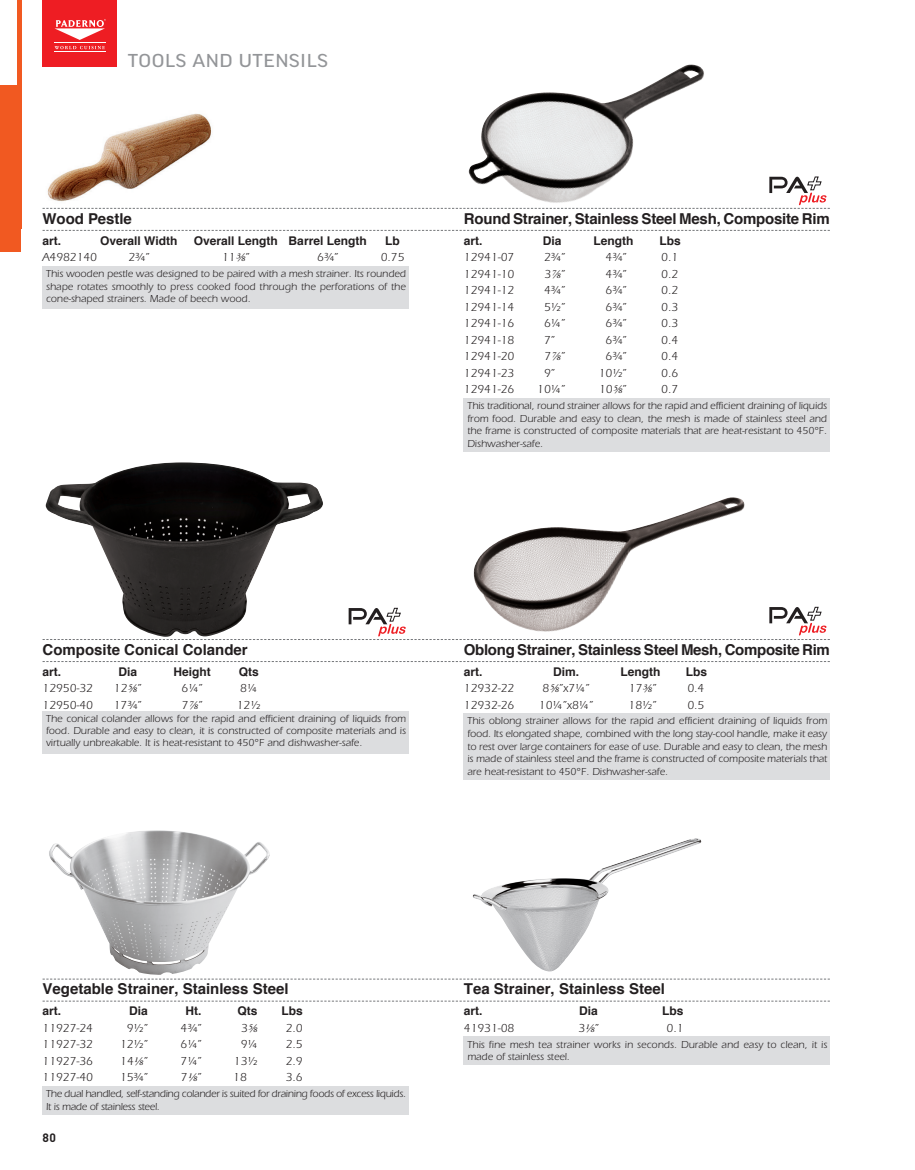
<style>
.page{position:relative;width:915px;height:1170px;background:#fff}
.page>*{position:absolute;margin:0;border:0;box-sizing:border-box;transform-origin:0 0}
.t1{font:expanded 18px "Good";letter-spacing:.03em;color:#939598}
.t2{font:700 15px "Helvetica";letter-spacing:-.005em;color:#231f20}
.t3{font:12px "Itc Eras";color:#231f20}
.t4{font:700 12px "Helvetica";color:#231f20}
.t5{font:700 12px "DIN";color:#231f20}
.t6{font:10.5px/12.6px "Itc Eras";color:#231f20;text-align:justify}
.t7{font:10.5px/12.6px "Itc Eras";letter-spacing:-.02em;color:#231f20}
.s1{font-family:"Adobe Garamond Pro";font-style:italic}
</style>
<div class="page">
<div style="left:43px;top:0;width:74px;height:67px;background:#ee1d23"></div>
<svg style="left:55px;top:19px;width:51px;height:21px"></svg>
<hr style="left:54px;top:43px;width:52px;height:1px;background:#fff">
<hr style="left:54px;top:52px;width:52px;height:1px;background:#fff">
<svg style="left:54px;top:46px;width:51px;height:3px"></svg>
<hr style="left:17px;top:0;width:4px;height:228px;background:#f15921">
<div style="left:0;top:85px;width:21px;height:167px;background:#f15921"></div>
<div style="left:43px;top:1085px;width:365px;height:29px;background:#dcdddf"></div>
<div style="left:463px;top:1036px;width:366px;height:28px;background:#dcdddf"></div>
<svg style="left:43px;top:1000px;width:786px;height:1px"></svg>
<svg style="left:43px;top:978px;width:786px;height:1px"></svg>
<img style="left:472px;top:838px;width:229px;height:133px">
<img style="left:49px;top:830px;width:221px;height:144px">
<div style="left:43px;top:711px;width:365px;height:42px;background:#dcdddf"></div>
<div style="left:463px;top:713px;width:366px;height:66px;background:#dcdddf"></div>
<svg style="left:43px;top:661px;width:786px;height:1px"></svg>
<img style="left:473px;top:497px;width:257px;height:110px">
<img style="left:46px;top:462px;width:277px;height:145px">
<svg style="left:43px;top:607px;width:786px;height:33px"></svg>
<div style="left:43px;top:266px;width:365px;height:43px;background:#dcdddf"></div>
<svg style="left:43px;top:230px;width:786px;height:1px"></svg>
<img style="left:468px;top:65px;width:236px;height:112px">
<svg style="left:43px;top:177px;width:786px;height:32px"></svg>
<img style="left:43px;top:113px;width:177px;height:93px">
<div style="left:463px;top:398px;width:366px;height:53px;background:#dcdddf"></div>
<h1 class="t1" style="left:128px;top:51px;width:201px">TOOLS AND UTENSILS</h1>
<h2 class="t2" style="left:43px;top:206px;width:91px">Wood Pestle</h2>
<p class="t4" style="left:43px;top:231px;width:20px">art.</p>
<p class="t4" style="left:100px;top:231px;width:79px">Overall Width</p>
<p class="t4" style="left:194px;top:231px;width:174px">Overall Length Barrel Length</p>
<p class="t4" style="left:385px;top:231px;width:16px">Lb</p>
<p class="t3" style="left:43px;top:250px;width:56px">A4982140</p>
<p class="t3" style="left:128px;top:250px;width:22px">2¾”</p>
<p class="t3" style="left:222px;top:250px;width:29px">11<span class="s1">⅜</span>”</p>
<p class="t3" style="left:317px;top:250px;width:22px">6¾”</p>
<p class="t3" style="left:380px;top:250px;width:25px">0.75</p>
<p class="t6" style="left:46px;top:267px;width:361px">This wooden pestle was designed to be paired with a mesh strainer. Its rounded shape rotates smoothly to press cooked food through the perforations of the cone-shaped strainers. Made of beech wood.</p>
<h2 class="t2" style="left:463px;top:206px;width:367px">Round Strainer, Stainless Steel Mesh, Composite Rim</h2>
<p class="t4" style="left:463px;top:231px;width:20px">art.</p>
<p class="t4" style="left:542px;top:231px;width:20px">Dia</p>
<p class="t4" style="left:593px;top:231px;width:41px">Length</p>
<p class="t4" style="left:659px;top:231px;width:23px">Lbs</p>
<p class="t3" style="left:463px;top:250px;width:52px">12941-07</p>
<p class="t3" style="left:544px;top:250px;width:22px">2¾”</p>
<p class="t3" style="left:605px;top:250px;width:22px">4¾”</p>
<p class="t3" style="left:661px;top:250px;width:18px">0.1</p>
<p class="t3" style="left:463px;top:267px;width:52px">12941-10</p>
<p class="t3" style="left:544px;top:267px;width:22px">3<span class="s1">⅞</span>”</p>
<p class="t3" style="left:605px;top:267px;width:22px">4¾”</p>
<p class="t3" style="left:661px;top:267px;width:18px">0.2</p>
<p class="t3" style="left:463px;top:283px;width:52px">12941-12</p>
<p class="t3" style="left:544px;top:283px;width:22px">4¾”</p>
<p class="t3" style="left:605px;top:283px;width:22px">6¾”</p>
<p class="t3" style="left:661px;top:283px;width:18px">0.2</p>
<p class="t3" style="left:463px;top:300px;width:52px">12941-14</p>
<p class="t3" style="left:544px;top:300px;width:22px">5½”</p>
<p class="t3" style="left:605px;top:300px;width:22px">6¾”</p>
<p class="t3" style="left:661px;top:300px;width:18px">0.3</p>
<p class="t3" style="left:463px;top:316px;width:52px">12941-16</p>
<p class="t3" style="left:544px;top:316px;width:22px">6¼”</p>
<p class="t3" style="left:605px;top:316px;width:22px">6¾”</p>
<p class="t3" style="left:661px;top:316px;width:18px">0.3</p>
<p class="t3" style="left:463px;top:333px;width:52px">12941-18</p>
<p class="t3" style="left:544px;top:333px;width:12px">7”</p>
<p class="t3" style="left:605px;top:333px;width:22px">6¾”</p>
<p class="t3" style="left:661px;top:333px;width:18px">0.4</p>
<p class="t3" style="left:463px;top:349px;width:52px">12941-20</p>
<p class="t3" style="left:544px;top:349px;width:22px">7<span class="s1">⅞</span>”</p>
<p class="t3" style="left:605px;top:349px;width:22px">6¾”</p>
<p class="t3" style="left:661px;top:349px;width:18px">0.4</p>
<p class="t3" style="left:463px;top:366px;width:52px">12941-23</p>
<p class="t3" style="left:544px;top:366px;width:12px">9”</p>
<p class="t3" style="left:598px;top:366px;width:29px">10½”</p>
<p class="t3" style="left:661px;top:366px;width:18px">0.6</p>
<p class="t3" style="left:463px;top:382px;width:52px">12941-26</p>
<p class="t3" style="left:537px;top:382px;width:29px">10¼”</p>
<p class="t3" style="left:599px;top:382px;width:29px">10<span class="s1">⅝</span>”</p>
<p class="t3" style="left:661px;top:382px;width:18px">0.7</p>
<p class="t6" style="left:467px;top:399px;width:361px">This traditional, round strainer allows for the rapid and efficient draining of liquids from food. Durable and easy to clean, the mesh is made of stainless steel and the frame is constructed of composite materials that are heat-resistant to 450°F.<br>Dishwasher-safe.</p>
<h2 class="t2" style="left:43px;top:637px;width:207px">Composite Conical Colander</h2>
<p class="t4" style="left:43px;top:662px;width:20px">art.</p>
<p class="t4" style="left:118px;top:662px;width:20px">Dia</p>
<p class="t4" style="left:173px;top:662px;width:39px">Height</p>
<p class="t4" style="left:239px;top:662px;width:22px">Qts</p>
<p class="t3" style="left:43px;top:681px;width:52px">12950-32</p>
<p class="t3" style="left:114px;top:681px;width:29px">12<span class="s1">⅝</span>”</p>
<p class="t3" style="left:181px;top:681px;width:22px">6¼”</p>
<p class="t3" style="left:240px;top:681px;width:18px">8¼</p>
<p class="t3" style="left:43px;top:698px;width:52px">12950-40</p>
<p class="t3" style="left:114px;top:698px;width:29px">17¾”</p>
<p class="t3" style="left:182px;top:698px;width:22px">7<span class="s1">⅞</span>”</p>
<p class="t3" style="left:237px;top:698px;width:25px">12½</p>
<h2 class="t2" style="left:463px;top:637px;width:367px">Oblong Strainer, Stainless Steel Mesh, Composite Rim</h2>
<p class="t4" style="left:463px;top:662px;width:20px">art.</p>
<p class="t4" style="left:553px;top:662px;width:28px">Dim.</p>
<p class="t4" style="left:620px;top:662px;width:41px">Length</p>
<p class="t4" style="left:685px;top:662px;width:23px">Lbs</p>
<p class="t3" style="left:463px;top:681px;width:52px">12932-22</p>
<p class="t3" style="left:542px;top:681px;width:48px">8<span class="s1">⅝</span>”x7¼”</p>
<p class="t3" style="left:628px;top:681px;width:29px">17<span class="s1">⅜</span>”</p>
<p class="t3" style="left:687px;top:681px;width:18px">0.4</p>
<p class="t3" style="left:463px;top:698px;width:52px">12932-26</p>
<p class="t3" style="left:539px;top:698px;width:55px">10¼”x8¼”</p>
<p class="t3" style="left:628px;top:698px;width:29px">18½”</p>
<p class="t3" style="left:687px;top:698px;width:18px">0.5</p>
<p class="t6" style="left:46px;top:713px;width:361px;line-height:12px">The conical colander allows for the rapid and efficient draining of liquids from food. Durable and easy to clean, it is constructed of composite materials and is virtually unbreakable. It is heat-resistant to 450°F and dishwasher-safe.</p>
<p class="t6" style="left:467px;top:714px;width:361px">This oblong strainer allows for the rapid and efficient draining of liquids from food. Its elongated shape, combined with the long stay-cool handle, make it easy to rest over large containers for ease of use. Durable and easy to clean, the mesh is made of stainless steel and the frame is constructed of composite materials that are heat-resistant to 450°F. Dishwasher-safe.</p>
<h2 class="t2" style="left:43px;top:976px;width:247px">Vegetable Strainer, Stainless Steel</h2>
<p class="t4" style="left:43px;top:1001px;width:20px">art.</p>
<p class="t4" style="left:129px;top:1001px;width:20px">Dia</p>
<p class="t4" style="left:185px;top:1001px;width:17px">Ht.</p>
<p class="t4" style="left:237px;top:1001px;width:22px">Qts</p>
<p class="t4" style="left:281px;top:1001px;width:23px">Lbs</p>
<p class="t3" style="left:43px;top:1021px;width:52px">11927-24</p>
<p class="t3" style="left:127px;top:1021px;width:22px">9½”</p>
<p class="t3" style="left:180px;top:1021px;width:22px">4¾”</p>
<p class="t3" style="left:241px;top:1021px;width:18px">3<span class="s1">⅝</span></p>
<p class="t3" style="left:286px;top:1021px;width:18px">2.0</p>
<p class="t3" style="left:43px;top:1037px;width:52px">11927-32</p>
<p class="t3" style="left:120px;top:1037px;width:29px">12½”</p>
<p class="t3" style="left:180px;top:1037px;width:22px">6¼”</p>
<p class="t3" style="left:241px;top:1037px;width:18px">9¼</p>
<p class="t3" style="left:286px;top:1037px;width:18px">2.5</p>
<p class="t3" style="left:43px;top:1054px;width:52px">11927-36</p>
<p class="t3" style="left:120px;top:1054px;width:29px">14<span class="s1">⅛</span>”</p>
<p class="t3" style="left:180px;top:1054px;width:22px">7¼”</p>
<p class="t3" style="left:234px;top:1054px;width:25px">13½</p>
<p class="t3" style="left:286px;top:1054px;width:18px">2.9</p>
<p class="t3" style="left:43px;top:1070px;width:52px">11927-40</p>
<p class="t3" style="left:120px;top:1070px;width:29px">15¾”</p>
<p class="t3" style="left:181px;top:1070px;width:22px">7<span class="s1">⅛</span>”</p>
<p class="t3" style="left:233px;top:1070px;width:15px">18</p>
<p class="t3" style="left:286px;top:1070px;width:18px">3.6</p>
<p class="t7" style="left:46px;top:1087px;width:361px">The dual handled, self-standing colander is suited for draining foods of excess liquids.<br>It is made of stainless steel.</p>
<p class="t5" style="left:43px;top:1129px;width:15px">80</p>
<h2 class="t2" style="left:463px;top:976px;width:202px">Tea Strainer, Stainless Steel</h2>
<p class="t4" style="left:463px;top:1001px;width:20px">art.</p>
<p class="t4" style="left:579px;top:1001px;width:20px">Dia</p>
<p class="t4" style="left:662px;top:1001px;width:23px">Lbs</p>
<p class="t3" style="left:463px;top:1021px;width:52px">41931-08</p>
<p class="t3" style="left:578px;top:1021px;width:22px">3<span class="s1">⅛</span>”</p>
<p class="t3" style="left:666px;top:1021px;width:18px">0.1</p>
<p class="t6" style="left:467px;top:1037px;width:361px">This fine mesh tea strainer works in seconds. Durable and easy to clean, it is made of stainless steel.</p>
</div>
